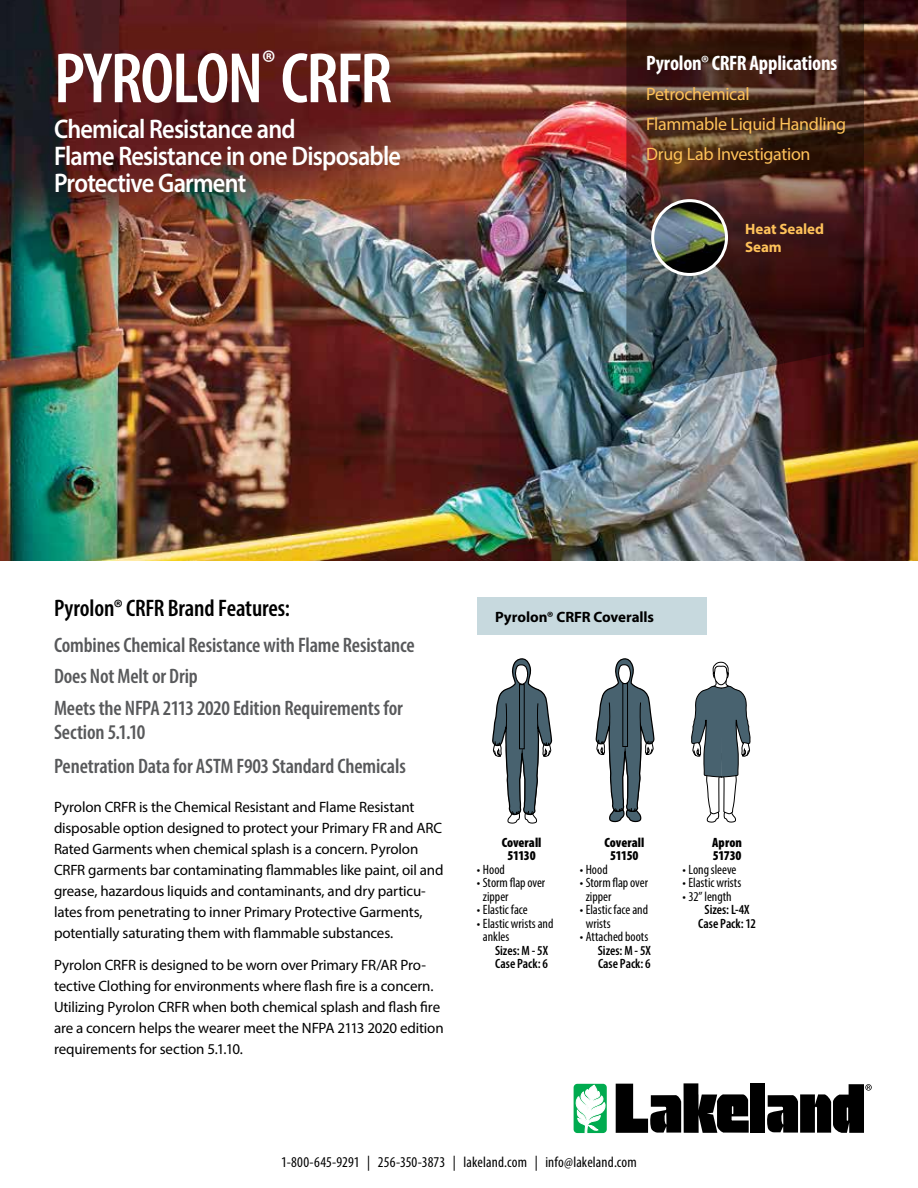
<style>
.page{position:relative;width:918px;height:1188px;background:#fff}
.page>*{position:absolute;margin:0;border:0;box-sizing:border-box;transform-origin:0 0}
.t1{font:600 condensed 72px "Myriad Pro";letter-spacing:-.025em;color:#fff}
.t2{font:600 27px/27px "Myriad Pro";letter-spacing:-.035em;color:#fff;scale:.9 1}
.t3{font:600 condensed 24px "Myriad Pro";letter-spacing:-.005em;color:#000}
.t4{font:600 condensed 21px/31.5px "Myriad Pro";letter-spacing:-.005em;color:#58595b}
.t5{font:700 condensed 21px "Myriad Pro";letter-spacing:-.01em;color:#fff}
.t6{font:18px/30px "Myriad Pro";letter-spacing:-.02em;color:#fec25a}
.t7{font:15px/21px "Myriad Pro";letter-spacing:-.01em;color:#000}
.t8{font:condensed 15px "Myriad Pro";letter-spacing:.01em;color:#000}
.t9{font:700 15px "Myriad Pro";letter-spacing:-.005em;color:#000}
.t10{font:700 15px/18px "Myriad Pro";letter-spacing:-.005em;color:#fec25a}
.t11{font:condensed 13.5px/13.5px "Myriad Pro";letter-spacing:-.005em;color:#000}
.t12{font:600 condensed 13.5px/13.5px "Myriad Pro";color:#000}
.t13{font:900 condensed 13.5px/13.5px "Myriad Pro";letter-spacing:-.01em;color:#000;text-align:center}
</style>
<div class="page">
<img style="left:0;top:0;width:918px;height:560px">
<img style="left:626px;top:0;width:238px;height:395px">
<img style="left:653px;top:201px;width:74px;height:73px;border-radius:37px">
<div style="left:651px;top:199px;width:77px;height:77px;border:3px solid #fff;border-radius:50%"></div>
<svg style="left:492px;top:658px;width:60px;height:166px"></svg>
<hr style="left:520px;top:685px;width:4px;height:64px;background:#48626f">
<div style="left:519px;top:684px;width:6px;height:65px;border:1px solid #000"></div>
<svg style="left:596px;top:658px;width:58px;height:165px"></svg>
<div style="left:623px;top:684px;width:5px;height:62px;background:#48626f"></div>
<div style="left:622px;top:683px;width:6px;height:64px;border:1px solid #000"></div>
<svg style="left:616px;top:1083px;width:133px;height:50px"></svg>
<div style="left:750px;top:1084px;width:15px;height:49px;background:#000"></div>
<div style="left:574px;top:1084px;width:33px;height:49px;background:#00ab4f;border-radius:4px"></div>
<svg style="left:576px;top:1085px;width:30px;height:48px"></svg>
<svg style="left:767px;top:1084px;width:105px;height:49px"></svg>
<svg style="left:691px;top:662px;width:60px;height:161px"></svg>
<div style="left:477px;top:598px;width:229px;height:37px;background:#c7d9de"></div>
<h1 class="t1" style="left:54px;top:34px;width:340px">PYROLON<sup>®</sup> CRFR</h1>
<h2 class="t2" style="left:54px;top:115px;width:387px">Chemical Resistance and<br>Flame Resistance in one Disposable<br>Protective Garment</h2>
<h3 class="t5" style="left:646px;top:50px;width:193px">Pyrolon® CRFR Applications</h3>
<p class="t6" style="left:646px;top:79px;width:201px">Petrochemical<br>Flammable Liquid Handling<br>Drug Lab Investigation</p>
<p class="t10" style="left:745px;top:220px;width:81px">Heat Sealed<br>Seam</p>
<h3 class="t3" style="left:54px;top:593px;width:238px">Pyrolon® CRFR Brand Features:</h3>
<h3 class="t4" style="left:54px;top:628px;width:362px">Combines Chemical Resistance with Flame Resistance<br>Does Not Melt or Drip<br>Meets the NFPA 2113 2020 Edition Requirements for</h3>
<h3 class="t4" style="left:54px;top:714px;width:353px;line-height:34.5px">Section 5.1.10<br>Penetration Data for ASTM F903 Standard Chemicals</h3>
<p class="t7" style="left:54px;top:796px;width:391px">Pyrolon CRFR is the Chemical Resistant and Flame Resistant disposable option designed to protect your Primary FR and ARC Rated Garments when chemical splash is a concern. Pyrolon CRFR garments bar contaminating flammables like paint, oil and grease, hazardous liquids and contaminants, and dry particu&shy;lates from penetrating to inner Primary Protective Garments, potentially saturating them with flammable substances.</p>
<p class="t7" style="left:54px;top:954px;width:391px">Pyrolon CRFR is designed to be worn over Primary FR/AR Pro&shy;tective Clothing for environments where flash fire is a concern.<br>Utilizing Pyrolon CRFR when both chemical splash and flash fire are a concern helps the wearer meet the NFPA 2113 2020 edition requirements for section 5.1.10.</p>
<p class="t9" style="left:495px;top:607px;width:161px">Pyrolon® CRFR Coveralls</p>
<p class="t13" style="left:502px;top:835px;width:41px">Coverall<br>51130</p>
<p class="t11" style="left:477px;top:862px;width:29px">• Hood</p>
<p class="t11" style="left:483px;top:876px;width:64px;text-indent:-6px">• Storm flap over zipper</p>
<p class="t11" style="left:477px;top:903px;width:52px">• Elastic face</p>
<p class="t11" style="left:483px;top:916px;width:72px;text-indent:-6px">• Elastic wrists and ankles</p>
<p class="t12" style="left:495px;top:943px;width:54px">Sizes: M - 5X<br>Case Pack: 6</p>
<p class="t13" style="left:604px;top:835px;width:41px">Coverall<br>51150</p>
<p class="t11" style="left:580px;top:862px;width:29px">• Hood</p>
<p class="t11" style="left:586px;top:876px;width:64px;text-indent:-6px">• Storm flap over zipper</p>
<p class="t11" style="left:586px;top:903px;width:64px;text-indent:-6px">• Elastic face and wrists</p>
<p class="t11" style="left:580px;top:930px;width:70px">• Attached boots</p>
<p class="t12" style="left:598px;top:943px;width:54px">Sizes: M - 5X<br>Case Pack: 6</p>
<p class="t13" style="left:712px;top:835px;width:31px;text-align:left">Apron<br>51730</p>
<p class="t11" style="left:683px;top:862px;width:55px">• Long sleeve</p>
<p class="t11" style="left:683px;top:876px;width:60px">• Elastic wrists</p>
<p class="t11" style="left:683px;top:889px;width:51px">• 32” length</p>
<p class="t12" style="left:698px;top:903px;width:59px;text-align:center">Sizes: L-4X<br>Case Pack: 12</p>
<p class="t8" style="left:281px;top:1153px;width:357px">1-800-645-9291 | 256-350-3873 | lakeland.com | info@lakeland.com</p>
</div>
